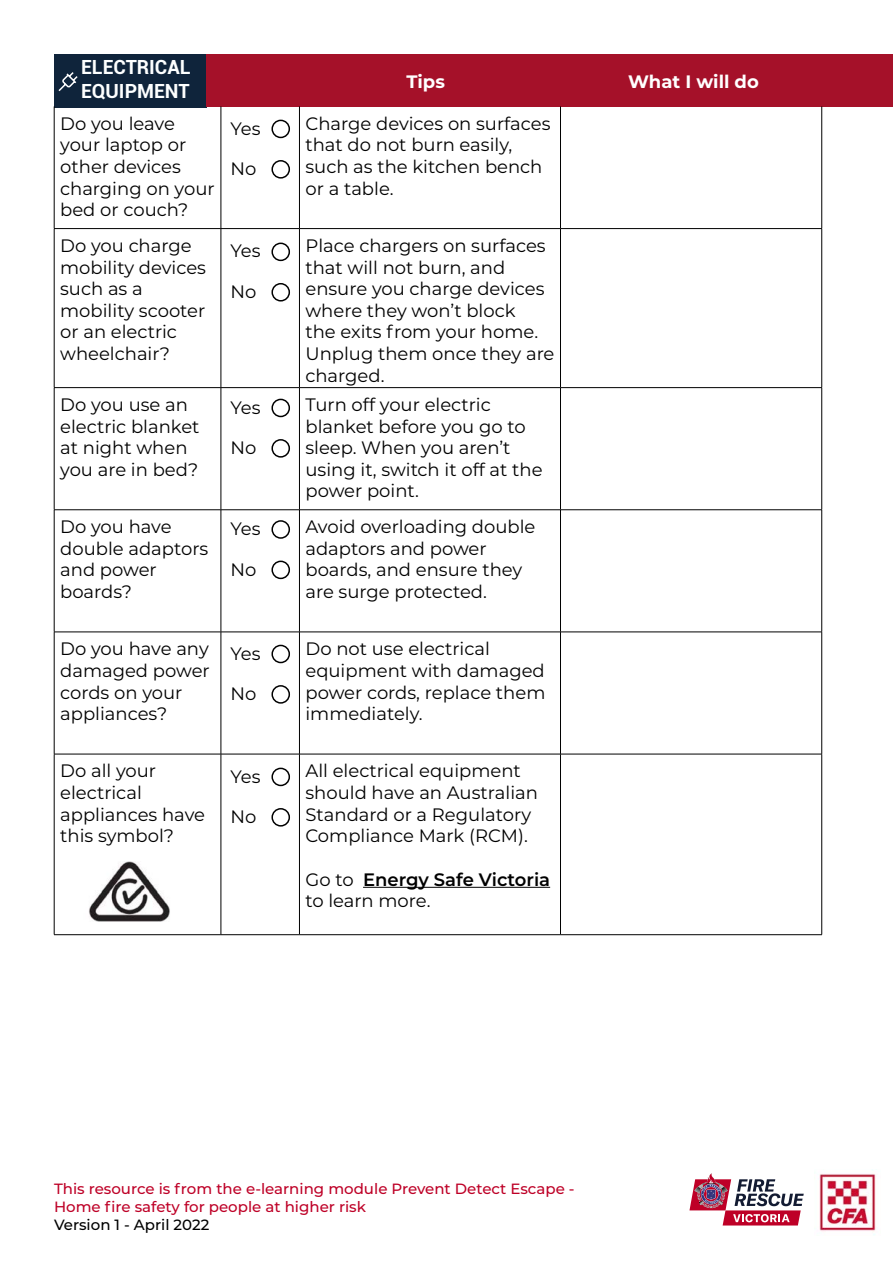
<style>
.page{position:relative;width:893px;height:1263px;background:#fff}
.page>*{position:absolute;margin:0;border:0;box-sizing:border-box;transform-origin:0 0}
.t1{font:700 19.5px/23.4px "Roboto";color:#fdffff}
.t2{font:18px/21.6px "Montserrat";color:#000}
.t3{font:600 18px/21.6px "Montserrat";color:#000}
.t4{font:700 18px "Montserrat";color:#fff}
.t5{font:500 14.85px/18px "Montserrat";color:#be0027}
.t6{font:500 14.85px "Montserrat";color:#000}
.s1{font-weight:400}
</style>
<div class="page">
<div style="left:54px;top:54px;width:152px;height:54px;background:#0f243b"></div>
<div style="left:206px;top:54px;width:687px;height:53px;background:#a51129"></div>
<hr style="left:54px;top:106px;width:1px;height:122px;background:#000">
<hr style="left:221px;top:106px;width:1px;height:122px;background:#000">
<hr style="left:299px;top:106px;width:1px;height:122px;background:#000">
<hr style="left:560px;top:106px;width:1px;height:122px;background:#000">
<hr style="left:821px;top:106px;width:1px;height:122px;background:#000">
<hr style="left:54px;top:228px;width:167px;height:1px;background:#000">
<hr style="left:54px;top:229px;width:1px;height:158px;background:#000">
<hr style="left:221px;top:228px;width:78px;height:1px;background:#000">
<hr style="left:221px;top:229px;width:1px;height:158px;background:#000">
<hr style="left:299px;top:228px;width:261px;height:1px;background:#000">
<hr style="left:299px;top:229px;width:1px;height:158px;background:#000">
<hr style="left:560px;top:228px;width:262px;height:1px;background:#000">
<hr style="left:560px;top:229px;width:1px;height:158px;background:#000">
<hr style="left:821px;top:229px;width:1px;height:158px;background:#000">
<hr style="left:54px;top:387px;width:167px;height:1px;background:#000">
<hr style="left:54px;top:388px;width:1px;height:122px;background:#000">
<hr style="left:221px;top:387px;width:78px;height:1px;background:#000">
<hr style="left:221px;top:388px;width:1px;height:122px;background:#000">
<hr style="left:299px;top:387px;width:261px;height:1px;background:#000">
<hr style="left:299px;top:388px;width:1px;height:122px;background:#000">
<hr style="left:560px;top:387px;width:262px;height:1px;background:#000">
<hr style="left:560px;top:388px;width:1px;height:122px;background:#000">
<hr style="left:821px;top:388px;width:1px;height:122px;background:#000">
<hr style="left:54px;top:509px;width:167px;height:1px;background:#000">
<hr style="left:54px;top:510px;width:1px;height:122px;background:#000">
<hr style="left:221px;top:509px;width:78px;height:1px;background:#000">
<hr style="left:221px;top:510px;width:1px;height:122px;background:#000">
<hr style="left:299px;top:509px;width:261px;height:1px;background:#000">
<hr style="left:299px;top:510px;width:1px;height:122px;background:#000">
<hr style="left:560px;top:509px;width:262px;height:1px;background:#000">
<hr style="left:560px;top:510px;width:1px;height:122px;background:#000">
<hr style="left:821px;top:510px;width:1px;height:122px;background:#000">
<hr style="left:54px;top:632px;width:167px;height:1px;background:#000">
<hr style="left:54px;top:632px;width:1px;height:122px;background:#000">
<hr style="left:221px;top:632px;width:78px;height:1px;background:#000">
<hr style="left:221px;top:632px;width:1px;height:122px;background:#000">
<hr style="left:299px;top:632px;width:261px;height:1px;background:#000">
<hr style="left:299px;top:632px;width:1px;height:122px;background:#000">
<hr style="left:560px;top:632px;width:262px;height:1px;background:#000">
<hr style="left:560px;top:632px;width:1px;height:122px;background:#000">
<hr style="left:821px;top:632px;width:1px;height:122px;background:#000">
<hr style="left:54px;top:754px;width:167px;height:1px;background:#000">
<hr style="left:54px;top:754px;width:1px;height:180px;background:#000">
<hr style="left:221px;top:754px;width:78px;height:1px;background:#000">
<hr style="left:221px;top:754px;width:1px;height:180px;background:#000">
<hr style="left:299px;top:754px;width:261px;height:1px;background:#000">
<hr style="left:299px;top:754px;width:1px;height:180px;background:#000">
<hr style="left:560px;top:754px;width:262px;height:1px;background:#000">
<hr style="left:560px;top:754px;width:1px;height:180px;background:#000">
<hr style="left:821px;top:754px;width:1px;height:180px;background:#000">
<hr style="left:54px;top:934px;width:167px;height:1px;background:#000">
<hr style="left:221px;top:934px;width:78px;height:1px;background:#000">
<hr style="left:299px;top:934px;width:261px;height:1px;background:#000">
<hr style="left:560px;top:934px;width:262px;height:1px;background:#000">
<hr style="left:363px;top:887px;width:187px;height:1px;background:#000">
<img style="left:89px;top:861px;width:81px;height:60px">
<svg style="left:58px;top:72px;width:20px;height:20px"></svg>
<img style="left:819px;top:1169px;width:57px;height:66px">
<svg style="left:689px;top:1173px;width:115px;height:52px"></svg>
<div style="left:271px;top:120px;width:19px;height:18px;border:1px solid #000;border-radius:50%"></div>
<div style="left:271px;top:160px;width:19px;height:19px;border:1px solid #000;border-radius:50%"></div>
<div style="left:271px;top:243px;width:19px;height:18px;border:1px solid #000;border-radius:50%"></div>
<div style="left:271px;top:283px;width:19px;height:19px;border:1px solid #000;border-radius:50%"></div>
<div style="left:271px;top:399px;width:19px;height:18px;border:1px solid #000;border-radius:50%"></div>
<div style="left:271px;top:439px;width:19px;height:19px;border:1px solid #000;border-radius:50%"></div>
<div style="left:271px;top:520px;width:19px;height:19px;border:1px solid #000;border-radius:50%"></div>
<div style="left:271px;top:561px;width:19px;height:18px;border:1px solid #000;border-radius:50%"></div>
<div style="left:271px;top:645px;width:19px;height:18px;border:1px solid #000;border-radius:50%"></div>
<div style="left:271px;top:685px;width:19px;height:19px;border:1px solid #000;border-radius:50%"></div>
<div style="left:271px;top:768px;width:19px;height:18px;border:1px solid #000;border-radius:50%"></div>
<div style="left:271px;top:808px;width:19px;height:18px;border:1px solid #000;border-radius:50%"></div>
<p class="t1" style="left:81px;top:55px;width:111px">ELECTRICAL<br>EQUIPMENT</p>
<p class="t2" style="left:60px;top:112px;width:156px">Do you leave your laptop or other devices charging on your bed or couch?</p>
<p class="t2" style="left:305px;top:112px;width:247px">Charge devices on surfaces that do not burn easily, such as the kitchen bench or a table.</p>
<p class="t2" style="left:60px;top:234px;width:147px">Do you charge mobility devices such as a mobility scooter or an electric wheelchair?</p>
<p class="t2" style="left:305px;top:234px;width:251px">Place chargers on surfaces that will not burn, and ensure you charge devices where they won’t block<br>the exits from your home.<br>Unplug them once they are charged.</p>
<p class="t2" style="left:60px;top:393px;width:141px">Do you use an electric blanket at night when you are in bed?</p>
<p class="t2" style="left:305px;top:393px;width:239px">Turn off your electric blanket before you go to sleep. When you aren’t using it, switch it off at the power point.</p>
<p class="t2" style="left:60px;top:515px;width:150px">Do you have double adaptors and power boards?</p>
<p class="t2" style="left:305px;top:515px;width:232px">Avoid overloading double adaptors and power boards, and ensure they are surge protected.</p>
<p class="t4" style="left:407px;top:69px;width:40px">Tips</p>
<p class="t4" style="left:628px;top:69px;width:132px">What I will do</p>
<p class="t2" style="left:230px;top:117px;width:32px">Yes</p>
<p class="t2" style="left:230px;top:157px;width:27px">No</p>
<p class="t2" style="left:230px;top:240px;width:32px">Yes</p>
<p class="t2" style="left:230px;top:280px;width:27px">No</p>
<p class="t2" style="left:230px;top:396px;width:32px">Yes</p>
<p class="t2" style="left:230px;top:436px;width:27px">No</p>
<p class="t2" style="left:230px;top:517px;width:32px">Yes</p>
<p class="t2" style="left:230px;top:558px;width:27px">No</p>
<p class="t2" style="left:60px;top:637px;width:151px">Do you have any damaged power cords on your appliances?</p>
<p class="t2" style="left:305px;top:637px;width:241px">Do not use electrical equipment with damaged power cords, replace them immediately.</p>
<p class="t2" style="left:230px;top:642px;width:32px">Yes</p>
<p class="t2" style="left:230px;top:682px;width:27px">No</p>
<p class="t2" style="left:60px;top:760px;width:146px">Do all your electrical appliances have this symbol?</p>
<p class="t2" style="left:305px;top:760px;width:234px">All electrical equipment should have an Australian<br>Standard or a Regulatory<br>Compliance Mark (RCM).</p>
<p class="t3" style="left:305px;top:867px;width:246px"><span class="s1">Go to</span> Energy Safe Victoria <span class="s1">to learn more.</span></p>
<p class="t2" style="left:230px;top:765px;width:32px">Yes</p>
<p class="t2" style="left:230px;top:805px;width:27px">No</p>
<p class="t5" style="left:54px;top:1179px;width:522px">This resource is from the e-learning module Prevent Detect Escape -<br>Home fire safety for people at higher risk</p>
<p class="t6" style="left:54px;top:1214px;width:157px">Version 1 - April 2022</p>
</div>
